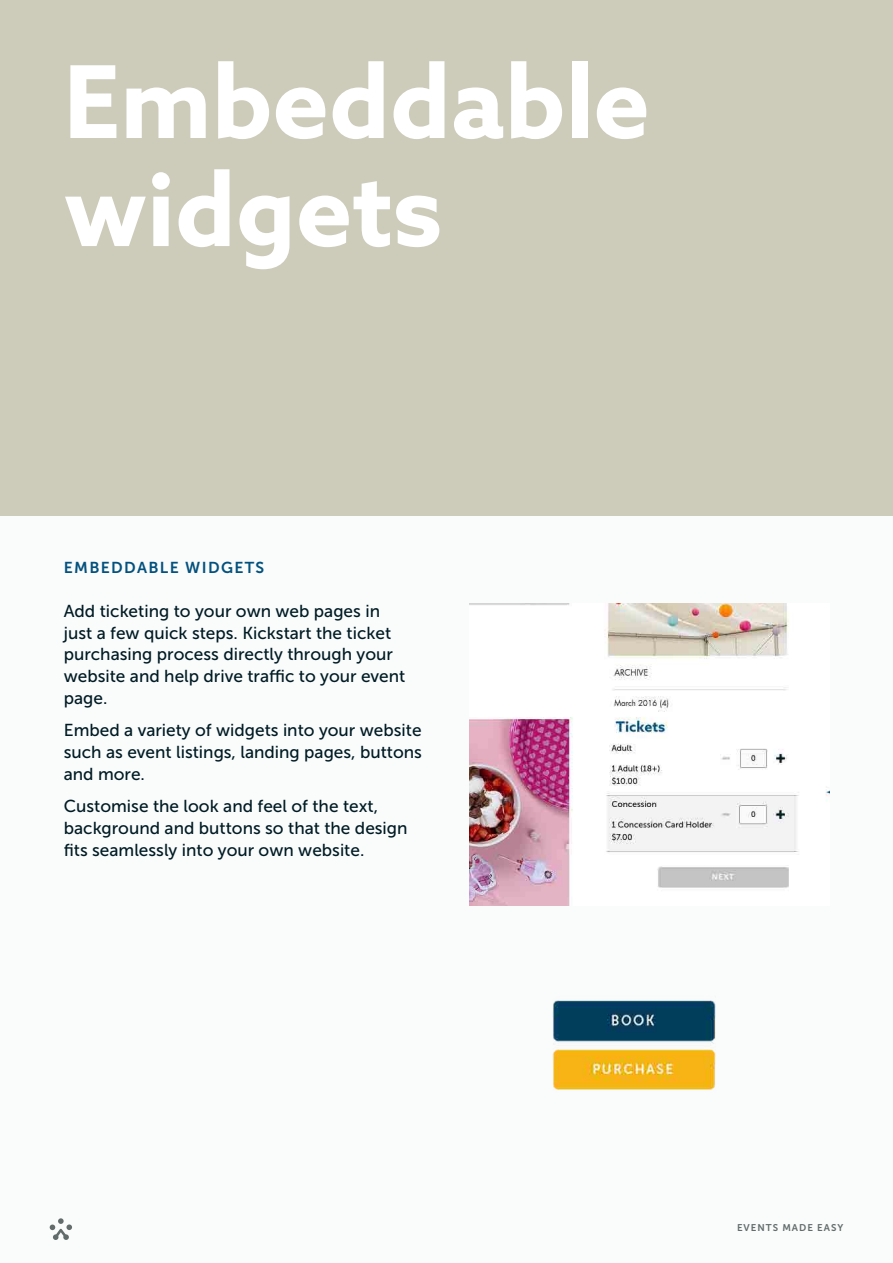
<style>
.page{position:relative;width:893px;height:1263px;background:#fafbfb}
.page>*{position:absolute;margin:0;border:0;box-sizing:border-box;transform-origin:0 0}
.t1{font:700 100.5px/108px "Azo Sans";color:#fff}
.t2{font:17.25px/21.8px "Museo Sans 500";color:#001b24}
.t3{font:15.75px "Museo Sans 700";letter-spacing:.085em;color:#03517e}
.t4{font:9.75px "Museo Sans 700";letter-spacing:.1em;color:#616c6b}
</style>
<div class="page">
<svg style="left:50px;top:1218px;width:22px;height:22px"></svg>
<div style="left:0;top:0;width:893px;height:515px;background:#cdcbba"></div>
<img style="left:553px;top:1000px;width:163px;height:90px">
<img style="left:470px;top:604px;width:359px;height:302px">
<h1 class="t1" style="left:64px;top:46px;width:588px">Embeddable widgets</h1>
<p class="t3" style="left:64px;top:559px;width:202px">EMBEDDABLE WIDGETS</p>
<p class="t2" style="left:64px;top:600px;width:343px">Add ticketing to your own web pages in just a few quick steps. Kickstart the ticket purchasing process directly through your website and help drive traffic to your event page.</p>
<p class="t2" style="left:64px;top:719px;width:360px;text-align:justify">Embed a variety of widgets into your website such as event listings, landing pages, buttons and more.</p>
<p class="t2" style="left:64px;top:795px;width:345px">Customise the look and feel of the text, background and buttons so that the design fits seamlessly into your own website.</p>
<p class="t4" style="left:737px;top:1222px;width:108px">EVENTS MADE EASY</p>
</div>
